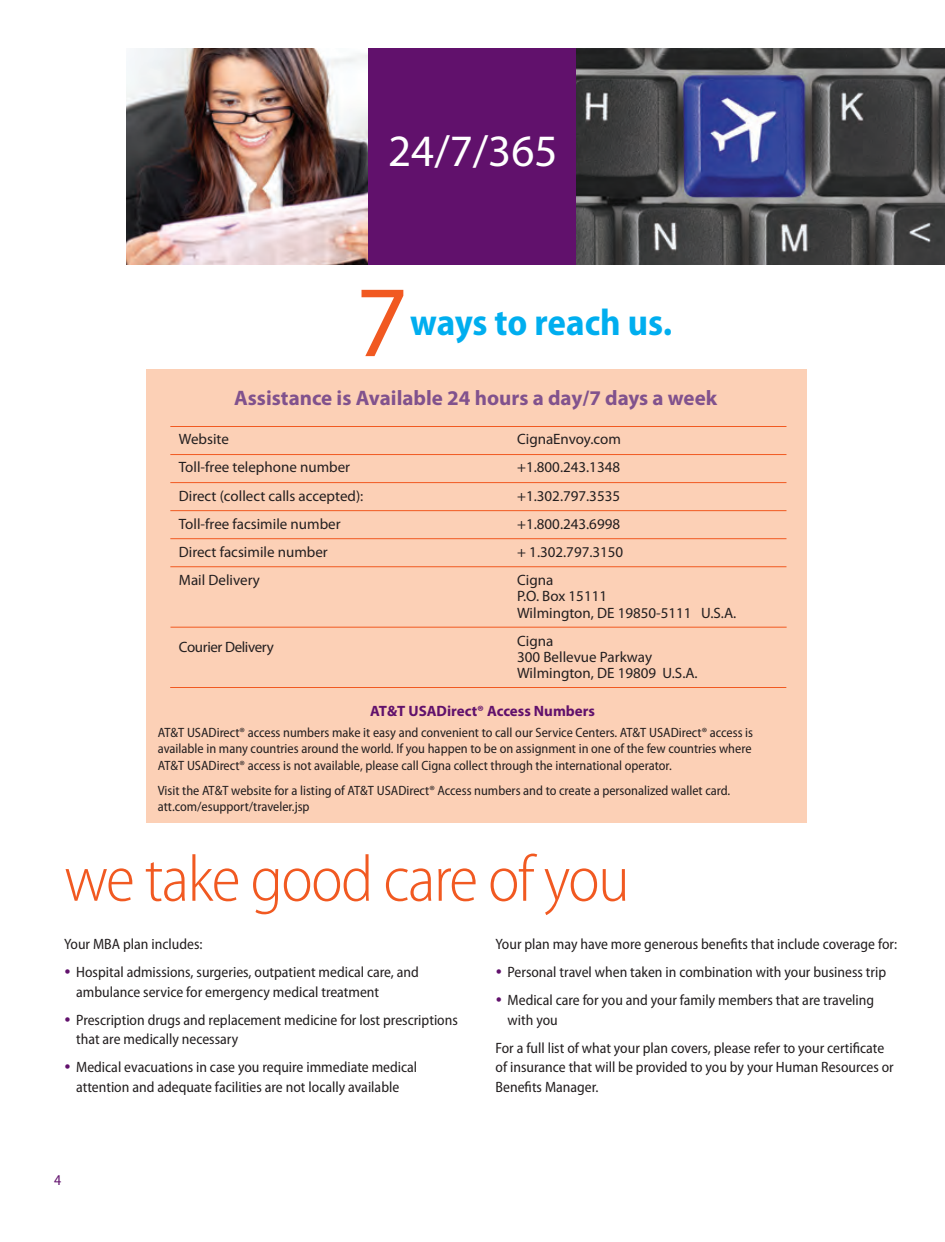
<style>
.page{position:relative;width:945px;height:1242px;background:#fff}
.page>*{position:absolute;margin:0;border:0;box-sizing:border-box;transform-origin:0 0}
.NB-sidebar_text-colo{font:102px "Myriad Pro";color:#f15921}
.NB-large_quote_copy{font:300 semi-condensed 66px "Myriad Pro";letter-spacing:-.025em;color:#f15921}
.NB-sidebar_text-colo-2{font:45px "Myriad Pro";color:#fff}
.NB-Subhead-color{font:700 semi-condensed 37.5px "Myriad Pro";letter-spacing:-.005em;color:#00aeef}
.NB-Legal_copy_Cat{font:700 21px "Myriad Pro";color:#81528d}
.NB-Body_Copy{font:semi-condensed 15px/19.5px "Myriad Pro";color:#231f20}
.NB-Body_Copy-2{font:15px "Myriad Pro";color:#231f20}
.NB-Body_Copy-3{font:700 15px "Myriad Pro";color:#61116c}
.NB-Body_Copy-4{font:15px "Myriad Pro";letter-spacing:-.025em;color:#231f20}
.t1{font:semi-condensed 15px "Myriad Pro";color:#61116c}
.NB-Body_Copy-5{font:semi-condensed 13.5px/16.5px "Myriad Pro";color:#231f20;text-align:justify}
.s1{color:#61116c}
</style>
<div class="page">
<div style="left:146px;top:369px;width:661px;height:454px;background:#fcd0b6"></div>
<hr style="left:170px;top:426px;width:616px;height:1px;background:#f15921">
<hr style="left:170px;top:454px;width:616px;height:1px;background:#f15921">
<hr style="left:170px;top:482px;width:616px;height:1px;background:#f15921">
<hr style="left:170px;top:510px;width:616px;height:1px;background:#f15921">
<hr style="left:170px;top:538px;width:616px;height:1px;background:#f15921">
<hr style="left:170px;top:566px;width:616px;height:1px;background:#f15921">
<hr style="left:170px;top:627px;width:617px;height:1px;background:#f15921">
<hr style="left:170px;top:687px;width:616px;height:1px;background:#f15921">
<img style="left:126px;top:48px;width:242px;height:217px">
<div style="left:368px;top:48px;width:209px;height:217px;background:#61116c"></div>
<img style="left:577px;top:48px;width:368px;height:216px">
<p class="NB-sidebar_text-colo-2" style="left:388px;top:127px;width:171px">24/7/365</p>
<p class="NB-sidebar_text-colo" style="left:356px;top:266px;width:54px">7</p>
<p class="NB-Subhead-color" style="left:410px;top:301px;width:264px">ways to reach us.</p>
<p class="NB-Legal_copy_Cat" style="left:234px;top:386px;width:485px">Assistance is Available 24 hours a day/7 days a week</p>
<p class="NB-Body_Copy-2" style="left:179px;top:431px;width:52px">Website</p>
<p class="NB-Body_Copy-2" style="left:179px;top:459px;width:173px">Toll-free telephone number</p>
<p class="NB-Body_Copy-2" style="left:179px;top:487px;width:186px">Direct (collect calls accepted):</p>
<p class="NB-Body_Copy-2" style="left:179px;top:515px;width:163px">Toll-free facsimile number</p>
<p class="NB-Body_Copy-2" style="left:179px;top:544px;width:150px">Direct facsimile number</p>
<p class="NB-Body_Copy-2" style="left:179px;top:572px;width:83px">Mail Delivery</p>
<p class="NB-Body_Copy-4" style="left:179px;top:638px;width:97px">Courier Delivery</p>
<p class="NB-Body_Copy-2" style="left:517px;top:431px;width:105px">CignaEnvoy.com</p>
<p class="NB-Body_Copy-2" style="left:517px;top:459px;width:104px">+1.800.243.1348</p>
<p class="NB-Body_Copy-2" style="left:517px;top:487px;width:104px">+1.302.797.3535</p>
<p class="NB-Body_Copy-2" style="left:517px;top:515px;width:104px">+1.800.243.6998</p>
<p class="NB-Body_Copy-2" style="left:517px;top:544px;width:108px">+ 1.302.797.3150</p>
<p class="NB-Body_Copy-2" style="left:517px;top:572px;width:38px">Cigna</p>
<p class="NB-Body_Copy-2" style="left:517px;top:588px;width:91px">P.O. Box 15111</p>
<p class="NB-Body_Copy-2" style="left:517px;top:604px;width:221px">Wilmington, DE 19850-5111 U.S.A.</p>
<p class="NB-Body_Copy-2" style="left:517px;top:632px;width:38px">Cigna</p>
<p class="NB-Body_Copy-2" style="left:517px;top:649px;width:136px">300 Bellevue Parkway</p>
<p class="NB-Body_Copy-2" style="left:517px;top:665px;width:182px">Wilmington, DE 19809 U.S.A.</p>
<p class="NB-Body_Copy-3" style="left:370px;top:702px;width:226px">AT&amp;T USADirect® Access Numbers</p>
<p class="NB-Body_Copy-5" style="left:158px;top:724px;width:597px">AT&amp;T USADirect® access numbers make it easy and convenient to call our Service Centers. AT&amp;T USADirect® access is available in many countries around the world. If you happen to be on assignment in one of the few countries where AT&amp;T USADirect® access is not available, please call Cigna collect through the international operator.</p>
<p class="NB-Body_Copy-5" style="left:158px;top:782px;width:574px">Visit the AT&amp;T website for a listing of AT&amp;T USADirect® Access numbers and to create a personalized wallet card. att.com/esupport/traveler.jsp</p>
<p class="NB-large_quote_copy" style="left:64px;top:843px;width:567px">we take good care of you</p>
<p class="NB-Body_Copy" style="left:64px;top:935px;width:140px">Your MBA plan includes:</p>
<p class="NB-Body_Copy" style="left:76px;top:963px;width:344px;text-indent:-12px"><span class="s1">•</span> Hospital admissions, surgeries, outpatient medical care, and ambulance service for emergency medical treatment</p>
<p class="NB-Body_Copy" style="left:76px;top:1010px;width:383px;text-indent:-12px"><span class="s1">•</span> Prescription drugs and replacement medicine for lost prescriptions that are medically necessary</p>
<p class="NB-Body_Copy" style="left:64px;top:1058px;width:355px;text-align:center"><span class="s1">•</span> Medical evacuations in case you require immediate medical attention and adequate facilities are not locally available</p>
<p class="NB-Body_Copy" style="left:496px;top:935px;width:403px">Your plan may have more generous benefits that include coverage for:</p>
<p class="NB-Body_Copy" style="left:496px;top:963px;width:392px"><span class="s1">•</span> Personal travel when taken in combination with your business trip</p>
<p class="NB-Body_Copy" style="left:508px;top:991px;width:368px;text-indent:-12px"><span class="s1">•</span> Medical care for you and your family members that are traveling with you</p>
<p class="NB-Body_Copy" style="left:496px;top:1039px;width:400px">For a full list of what your plan covers, please refer to your certificate of insurance that will be provided to you by your Human Resources or<br>Benefits Manager.</p>
<p class="t1" style="left:54px;top:1172px;width:9px">4</p>
</div>
